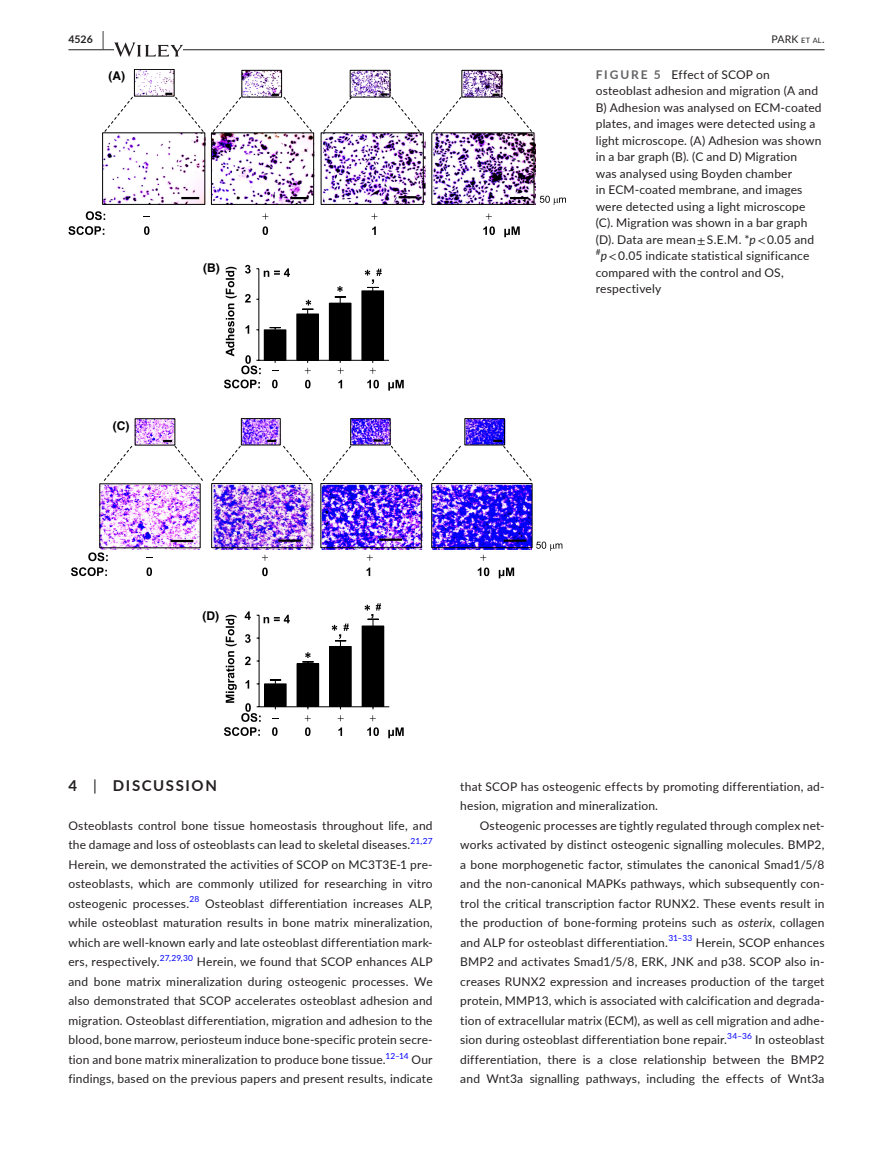
<style>
.page{position:relative;width:893px;height:1174px;background:#fff}
.page>*{position:absolute;margin:0;border:0;box-sizing:border-box;transform-origin:0 0}
.t1{font:700 15px "Lato";letter-spacing:.11em;color:#231f20}
.t2{font:12px/19.5px "Lato";letter-spacing:.015em;color:#231f20}
.t3{font:700 12px "Helvetica";color:#000}
.t4{font:10.5px "Lato";color:#231f20}
.t5{font:700 10.5px "Lato";color:#231f20}
.t6{font:8.4px "Lato";letter-spacing:.005em;color:#00f}
.t7{font:8.4px "Lato";color:#231f20}
.s1{font-size:19.5px}
.s2{font-size:7.35px}
.s3{font-weight:700;color:#636366}
.s4{font-family:"STIX"}
.s5{font-style:italic}
.s6{font-weight:400}
.s7{font-size:12px;color:#231f20}
</style>
<div class="page">
<hr style="left:68px;top:49px;width:756px;height:1px;background:#231f20">
<svg style="left:114px;top:42px;width:69px;height:15px"></svg>
<img style="left:134px;top:419px;width:372px;height:20px">
<svg style="left:86px;top:211px;width:19px;height:9px"></svg>
<svg style="left:68px;top:226px;width:36px;height:9px"></svg>
<svg style="left:504px;top:226px;width:16px;height:11px"></svg>
<svg style="left:262px;top:213px;width:6px;height:7px"></svg>
<svg style="left:371px;top:213px;width:6px;height:7px"></svg>
<svg style="left:263px;top:226px;width:5px;height:9px"></svg>
<svg style="left:372px;top:226px;width:4px;height:9px"></svg>
<svg style="left:144px;top:226px;width:5px;height:9px"></svg>
<svg style="left:486px;top:213px;width:6px;height:7px"></svg>
<svg style="left:483px;top:226px;width:12px;height:9px"></svg>
<div style="left:134px;top:69px;width:41px;height:27px;border:1px solid #000"></div>
<img style="left:103px;top:70px;width:463px;height:135px">
<svg style="left:71px;top:567px;width:36px;height:9px"></svg>
<svg style="left:499px;top:567px;width:15px;height:11px"></svg>
<svg style="left:262px;top:567px;width:6px;height:9px"></svg>
<svg style="left:366px;top:567px;width:4px;height:9px"></svg>
<svg style="left:147px;top:567px;width:5px;height:9px"></svg>
<svg style="left:478px;top:567px;width:11px;height:9px"></svg>
<div style="left:135px;top:418px;width:40px;height:27px;border:1px solid #000"></div>
<div style="left:241px;top:418px;width:40px;height:27px;border:1px solid #000"></div>
<div style="left:350px;top:418px;width:41px;height:27px;border:1px solid #000"></div>
<div style="left:464px;top:418px;width:41px;height:27px;border:1px solid #000"></div>
<img style="left:88px;top:439px;width:474px;height:122px">
<div style="left:297px;top:314px;width:21px;height:46px;background:#000"></div>
<div style="left:297px;top:314px;width:22px;height:46px;border:1px solid #000"></div>
<div style="left:329px;top:303px;width:22px;height:57px;background:#000"></div>
<div style="left:362px;top:291px;width:22px;height:69px;background:#000"></div>
<hr style="left:259px;top:360px;width:130px;height:1px;background:#000">
<svg style="left:388px;top:380px;width:16px;height:11px"></svg>
<svg style="left:305px;top:361px;width:6px;height:13px"></svg>
<svg style="left:338px;top:361px;width:6px;height:13px"></svg>
<svg style="left:305px;top:380px;width:6px;height:8px"></svg>
<svg style="left:338px;top:380px;width:4px;height:8px"></svg>
<svg style="left:370px;top:361px;width:6px;height:13px"></svg>
<svg style="left:367px;top:380px;width:12px;height:8px"></svg>
<div style="left:297px;top:663px;width:22px;height:44px;background:#000"></div>
<div style="left:330px;top:646px;width:21px;height:61px;background:#000"></div>
<div style="left:329px;top:646px;width:22px;height:61px;border:1px solid #000"></div>
<div style="left:362px;top:626px;width:22px;height:81px;background:#000"></div>
<hr style="left:259px;top:706px;width:130px;height:1px;background:#000">
<svg style="left:388px;top:727px;width:16px;height:11px"></svg>
<svg style="left:305px;top:715px;width:6px;height:6px"></svg>
<svg style="left:305px;top:727px;width:6px;height:9px"></svg>
<svg style="left:338px;top:727px;width:4px;height:9px"></svg>
<svg style="left:370px;top:715px;width:6px;height:6px"></svg>
<svg style="left:367px;top:727px;width:12px;height:9px"></svg>
<svg style="left:224px;top:265px;width:66px;height:123px"></svg>
<svg style="left:224px;top:611px;width:66px;height:125px"></svg>
<svg style="left:302px;top:300px;width:11px;height:14px"></svg>
<svg style="left:335px;top:286px;width:11px;height:17px"></svg>
<svg style="left:365px;top:269px;width:17px;height:22px"></svg>
<svg style="left:302px;top:652px;width:11px;height:11px"></svg>
<svg style="left:332px;top:623px;width:17px;height:23px"></svg>
<svg style="left:365px;top:603px;width:16px;height:23px"></svg>
<p class="t5" style="left:68px;top:31px;width:37px">4526 <span class="s1">|</span></p>
<p class="t4" style="left:771px;top:31px;width:55px">PARK <span class="s2">et al</span>.</p>
<p class="t3" style="left:108px;top:68px;width:18px">(A)</p>
<p class="t3" style="left:113px;top:418px;width:18px">(C)</p>
<p class="t3" style="left:203px;top:261px;width:18px">(B)</p>
<p class="t2" style="left:596px;top:66px;width:227px;line-height:16.5px"><span class="s3">FIGURE 5</span> Effect of SCOP on osteoblast adhesion and migration (A and B) Adhesion was analysed on ECM-coated plates, and images were detected using a light microscope. (A) Adhesion was shown in a bar graph (B). (C and D) Migration<br>was analysed using Boyden chamber<br>in ECM-coated membrane, and images were detected using a light microscope (C). Migration was shown in a bar graph (D). Data are mean <span class="s4">±</span> S.E.M. *<span class="s5">p</span><span class="s4">&lt;</span> 0.05 and</p>
<p class="t7" style="left:596px;top:246px;width:6px">#</p>
<p class="t2" style="left:596px;top:247px;width:215px;line-height:16.5px;text-indent:5px"><span class="s5">p</span><span class="s4">&lt;</span> 0.05 indicate statistical significance compared with the control and OS, respectively</p>
<p class="t3" style="left:202px;top:608px;width:18px">(D)</p>
<p class="t1" style="left:68px;top:774px;width:150px">4 <span class="s6">|</span> DISCUSSION</p>
<p class="t2" style="left:68px;top:815px;width:366px">Osteoblasts control bone tissue homeostasis throughout life, and the damage and loss of osteoblasts can lead to skeletal diseases.</p>
<p class="t6" style="left:411px;top:835px;width:24px">21,27</p>
<p class="t2" style="left:68px;top:854px;width:366px;text-align:justify">Herein, we demonstrated the activities of SCOP on MC3T3E-1 pre&shy;osteoblasts, which are commonly utilized for researching in vitro osteogenic processes.</p>
<p class="t6" style="left:190px;top:893px;width:11px">28</p>
<p class="t2" style="left:68px;top:893px;width:366px;text-align:justify;text-indent:137px">Osteoblast differentiation increases ALP, while osteoblast maturation results in bone matrix mineralization, which are well-known early and late osteoblast differentiation mark&shy;ers, respectively.</p>
<p class="t6" style="left:160px;top:952px;width:35px">27,29,30</p>
<p class="t2" style="left:68px;top:951px;width:366px;text-align:justify;text-indent:128px">Herein, we found that SCOP enhances ALP and bone matrix mineralization during osteogenic processes. We also demonstrated that SCOP accelerates osteoblast adhesion and migration. Osteoblast differentiation, migration and adhesion to the blood, bone marrow, periosteum induce bone-specific protein secre&shy;tion and bone matrix mineralization to produce bone tissue.</p>
<p class="t6" style="left:385px;top:1049px;width:49px">12–14 <span class="s7">Our</span></p>
<p class="t2" style="left:68px;top:1068px;width:366px">findings, based on the previous papers and present results, indicate</p>
<p class="t2" style="left:460px;top:776px;width:366px">that SCOP has osteogenic effects by promoting differentiation, ad&shy;hesion, migration and mineralization.</p>
<p class="t2" style="left:460px;top:815px;width:366px;text-align:justify;text-indent:20px">Osteogenic processes are tightly regulated through complex net&shy;works activated by distinct osteogenic signalling molecules. BMP2, a bone morphogenetic factor, stimulates the canonical Smad1/5/8 and the non-canonical MAPKs pathways, which subsequently con&shy;trol the critical transcription factor RUNX2. These events result in the production of bone-forming proteins such as <span class="s5">osterix</span>, collagen and ALP for osteoblast differentiation.<sup>31–33</sup> Herein, SCOP enhances BMP2 and activates Smad1/5/8, ERK, JNK and p38. SCOP also in&shy;creases RUNX2 expression and increases production of the target protein, MMP13, which is associated with calcification and degrada&shy;tion of extracellular matrix (ECM), as well as cell migration and adhe&shy;sion during osteoblast differentiation bone repair.<sup>34–36</sup> In osteoblast differentiation, there is a close relationship between the BMP2 and Wnt3a signalling pathways, including the effects of Wnt3a</p>
</div>
